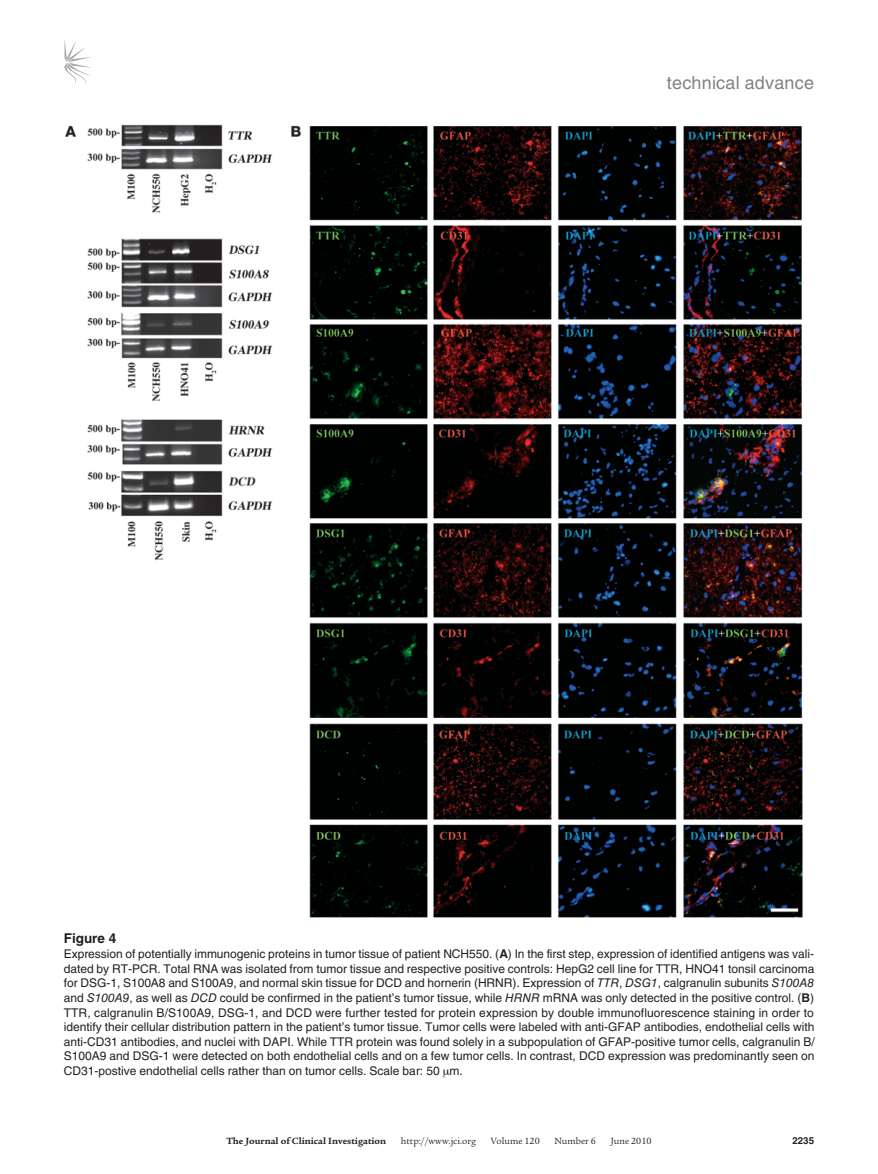
<style>
.page{position:relative;width:878px;height:1174px;background:#fff}
.page>*{position:absolute;margin:0;border:0;box-sizing:border-box;transform-origin:0 0}
.t1{font:18px "Helvetica LT Std";letter-spacing:.01em;color:#808285}
.t2{font:700 13.5px "Helvetica LT Std";color:#231f20}
.t3{font:12px/14.7px "Helvetica LT Std";color:#231f20;text-align:justify}
.t4{font:9.75px "Legacy Serif Std";color:#231f20}
.t5{font:700 9.75px "Legacy Serif Std";color:#231f20}
.t6{font:700 9.75px "Helvetica LT Std";color:#231f20}
.s1{font-weight:700}
.s2{font-style:italic}
</style>
<div class="page">
<svg style="left:64px;top:39px;width:27px;height:45px"></svg>
<img style="left:65px;top:124px;width:738px;height:794px">
<h1 class="t1" style="left:667px;top:72px;width:149px">technical advance</h1>
<p class="t2" style="left:64px;top:930px;width:54px">Figure 4</p>
<p class="t3" style="left:64px;top:946px;width:752px">Expression of potentially immunogenic proteins in tumor tissue of patient NCH550. (<span class="s1">A</span>) In the first step, expression of identified antigens was vali&shy;dated by RT-PCR. Total RNA was isolated from tumor tissue and respective positive controls: HepG2 cell line for TTR, HNO41 tonsil carcinoma for DSG-1, S100A8 and S100A9, and normal skin tissue for DCD and hornerin (HRNR). Expression of <span class="s2">TTR</span>, <span class="s2">DSG1</span>, calgranulin subunits <span class="s2">S100A8 </span>and <span class="s2">S100A9</span>, as well as <span class="s2">DCD</span> could be confirmed in the patient’s tumor tissue, while <span class="s2">HRNR</span> mRNA was only detected in the positive control. (<span class="s1">B</span>)<br>TTR, calgranulin B/S100A9, DSG-1, and DCD were further tested for protein expression by double immunofluorescence staining in order to identify their cellular distribution pattern in the patient’s tumor tissue. Tumor cells were labeled with anti-GFAP antibodies, endothelial cells with anti-CD31 antibodies, and nuclei with DAPI. While TTR protein was found solely in a subpopulation of GFAP-positive tumor cells, calgranulin B/ S100A9 and DSG-1 were detected on both endothelial cells and on a few tumor cells. In contrast, DCD expression was predominantly seen on CD31-postive endothelial cells rather than on tumor cells. Scale bar: 50 m.</p>
<p class="t5" style="left:226px;top:1135px;width:161px">The Journal of Clinical Investigation</p>
<p class="t4" style="left:401px;top:1135px;width:77px">http://www.jci.org</p>
<p class="t4" style="left:491px;top:1135px;width:50px">Volume 120</p>
<p class="t4" style="left:554px;top:1135px;width:43px">Number 6</p>
<p class="t4" style="left:610px;top:1135px;width:42px">June 2010</p>
<p class="t6" style="left:792px;top:1134px;width:23px">2235</p>
</div>
